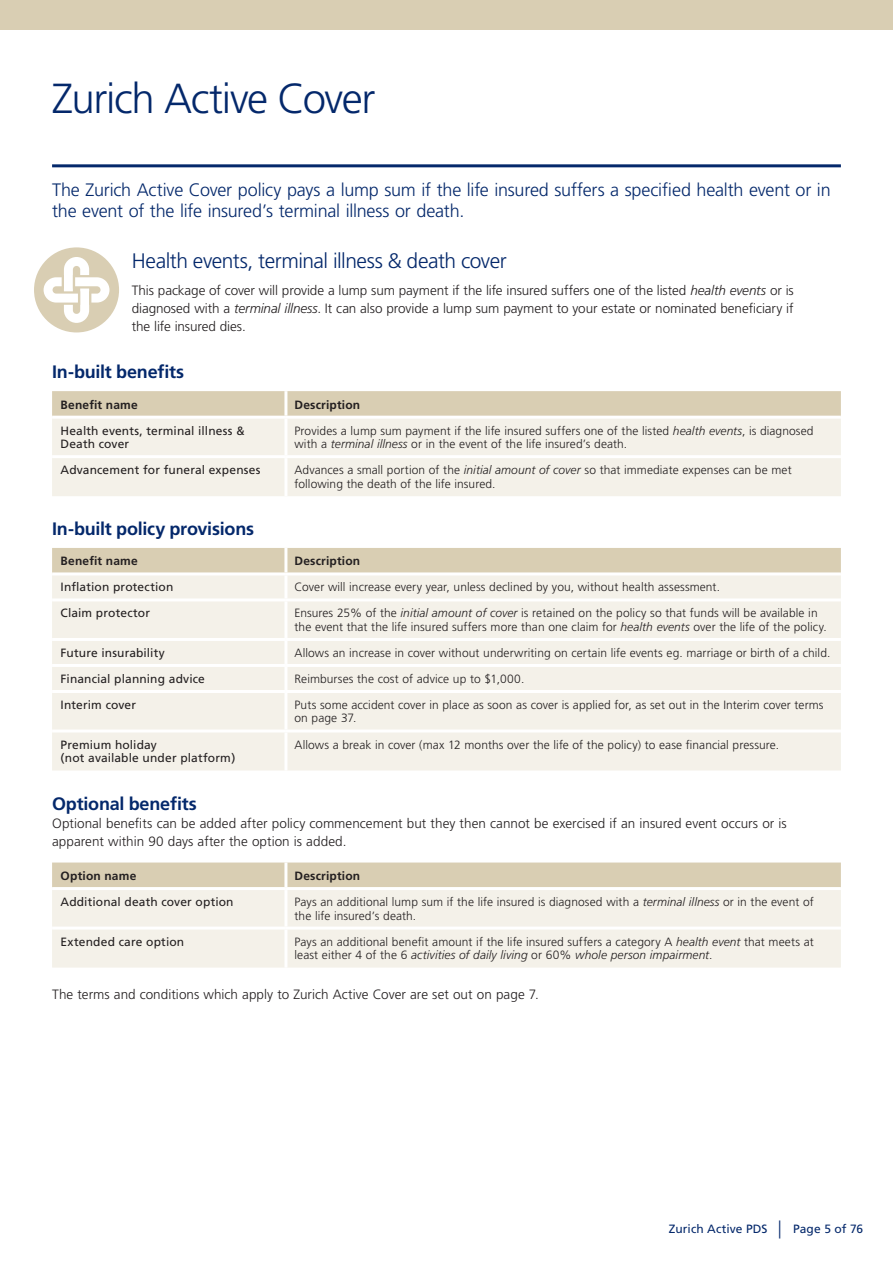
<style>
.page{position:relative;width:893px;height:1263px;background:#fff}
.page>*{position:absolute;margin:0;border:0;box-sizing:border-box;transform-origin:0 0}
.t1{font:300 42px "Frutiger";letter-spacing:-.035em;color:#04286b}
.t2{font:300 21px "Frutiger";letter-spacing:-.02em;color:#04286b}
.t3{font:300 18px/21px "Frutiger";letter-spacing:-.01em;color:#04286b}
.t4{font:700 18px "Frutiger";letter-spacing:-.01em;color:#04286b}
.t5{font:300 13.5px/18px "Frutiger";color:#231f20;text-align:justify}
.t6{font:300 12px/13.5px "Frutiger";letter-spacing:.005em;color:#231f20}
.t7{font:12px/13.5px "Frutiger";letter-spacing:.01em;color:#231f20}
.t8{font:700 12px "Frutiger";letter-spacing:.015em;color:#231f20}
.t9{font:12px "Frutiger";letter-spacing:.005em;color:#04286b}
.s1{font-style:italic}
.s2{font-size:18px}
</style>
<div class="page">
<svg style="left:52px;top:391px;width:789px;height:25px;background:#d9ceb4"></svg>
<div style="left:52px;top:419px;width:789px;height:77px;background:#f4f1e9"></div>
<hr style="left:284px;top:391px;width:3px;height:25px;background:#fff">
<hr style="left:284px;top:419px;width:3px;height:36px;background:#fff">
<hr style="left:52px;top:455px;width:234px;height:3px;background:#fff">
<hr style="left:286px;top:455px;width:555px;height:3px;background:#fff">
<hr style="left:284px;top:458px;width:3px;height:38px;background:#fff">
<div style="left:52px;top:548px;width:789px;height:24px;background:#d9ceb3"></div>
<div style="left:52px;top:575px;width:789px;height:195px;background:#f4f1e9"></div>
<hr style="left:284px;top:548px;width:3px;height:24px;background:#fff">
<hr style="left:284px;top:575px;width:3px;height:23px;background:#fff">
<hr style="left:52px;top:598px;width:234px;height:3px;background:#fff">
<hr style="left:286px;top:598px;width:555px;height:3px;background:#fff">
<hr style="left:284px;top:601px;width:3px;height:37px;background:#fff">
<hr style="left:52px;top:638px;width:234px;height:3px;background:#fff">
<hr style="left:286px;top:638px;width:555px;height:3px;background:#fff">
<hr style="left:284px;top:641px;width:3px;height:23px;background:#fff">
<hr style="left:52px;top:664px;width:234px;height:3px;background:#fff">
<hr style="left:286px;top:664px;width:555px;height:3px;background:#fff">
<hr style="left:284px;top:667px;width:3px;height:23px;background:#fff">
<hr style="left:52px;top:690px;width:234px;height:3px;background:#fff">
<hr style="left:286px;top:690px;width:555px;height:3px;background:#fff">
<hr style="left:284px;top:693px;width:3px;height:36px;background:#fff">
<hr style="left:52px;top:729px;width:234px;height:3px;background:#fff">
<hr style="left:286px;top:729px;width:555px;height:3px;background:#fff">
<hr style="left:284px;top:732px;width:3px;height:38px;background:#fff">
<div style="left:52px;top:862px;width:789px;height:25px;background:#d9ceb3"></div>
<div style="left:52px;top:890px;width:789px;height:77px;background:#f4f1e9"></div>
<hr style="left:284px;top:862px;width:3px;height:25px;background:#fff">
<hr style="left:284px;top:890px;width:3px;height:36px;background:#fff">
<hr style="left:52px;top:926px;width:234px;height:3px;background:#fff">
<hr style="left:286px;top:926px;width:555px;height:3px;background:#fff">
<hr style="left:284px;top:929px;width:3px;height:38px;background:#fff">
<div style="left:0;top:0;width:893px;height:30px;background:#d9ceb3"></div>
<hr style="left:52px;top:164px;width:789px;height:3px;background:#04286b">
<div style="left:34px;top:247px;width:85px;height:85px;background:#d9ceb3;border-radius:50%"></div>
<svg style="left:41px;top:255px;width:71px;height:70px"></svg>
<h1 class="t1" style="left:52px;top:75px;width:325px">Zurich Active Cover</h1>
<h3 class="t3" style="left:52px;top:180px;width:780px">The Zurich Active Cover policy pays a lump sum if the life insured suffers a specified health event or in the event of the life insured’s terminal illness or death.</h3>
<h2 class="t2" style="left:132px;top:249px;width:376px">Health events, terminal illness &amp; death cover</h2>
<p class="t5" style="left:132px;top:282px;width:664px">This package of cover will provide a lump sum payment if the life insured suffers one of the listed <span class="s1">health events</span> or is diagnosed with a <span class="s1">terminal illness</span>. It can also provide a lump sum payment to your estate or nominated beneficiary if the life insured dies.</p>
<h3 class="t4" style="left:52px;top:362px;width:134px">In-built benefits</h3>
<p class="t8" style="left:61px;top:397px;width:79px">Benefit name</p>
<p class="t8" style="left:294px;top:397px;width:67px">Description</p>
<p class="t7" style="left:61px;top:424px;width:186px">Health events, terminal illness &amp;<br>Death cover</p>
<p class="t6" style="left:294px;top:424px;width:521px">Provides a lump sum payment if the life insured suffers one of the listed <span class="s1">health events</span>, is diagnosed with a <span class="s1">terminal illness</span> or in the event of the life insured’s death.</p>
<p class="t7" style="left:61px;top:463px;width:201px">Advancement for funeral expenses</p>
<p class="t6" style="left:294px;top:463px;width:499px">Advances a small portion of the <span class="s1">initial amount of cover</span> so that immediate expenses can be met following the death of the life insured.</p>
<h3 class="t4" style="left:52px;top:518px;width:204px">In-built policy provisions</h3>
<p class="t8" style="left:61px;top:554px;width:79px">Benefit name</p>
<p class="t8" style="left:294px;top:554px;width:67px">Description</p>
<p class="t7" style="left:61px;top:581px;width:114px">Inflation protection</p>
<p class="t6" style="left:294px;top:581px;width:427px">Cover will increase every year, unless declined by you, without health assessment.</p>
<p class="t7" style="left:61px;top:607px;width:91px">Claim protector</p>
<p class="t6" style="left:294px;top:607px;width:534px">Ensures 25% of the <span class="s1">initial amount of cover</span> is retained on the policy so that funds will be available in the event that the life insured suffers more than one claim for <span class="s1">health events</span> over the life of the policy.</p>
<p class="t7" style="left:61px;top:646px;width:106px">Future insurability</p>
<p class="t6" style="left:294px;top:646px;width:537px">Allows an increase in cover without underwriting on certain life events eg. marriage or birth of a child.</p>
<p class="t7" style="left:61px;top:672px;width:146px">Financial planning advice</p>
<p class="t6" style="left:294px;top:672px;width:231px">Reimburses the cost of advice up to $1,000.</p>
<p class="t7" style="left:61px;top:698px;width:77px">Interim cover</p>
<p class="t6" style="left:294px;top:698px;width:531px">Puts some accident cover in place as soon as cover is applied for, as set out in the Interim cover terms on page 37.</p>
<p class="t7" style="left:61px;top:738px;width:176px">Premium holiday<br>(not available under platform)</p>
<p class="t6" style="left:294px;top:738px;width:486px">Allows a break in cover (max 12 months over the life of the policy) to ease financial pressure.</p>
<h3 class="t4" style="left:52px;top:793px;width:146px">Optional benefits</h3>
<p class="t5" style="left:52px;top:814px;width:736px">Optional benefits can be added after policy commencement but they then cannot be exercised if an insured event occurs or is apparent within 90 days after the option is added.</p>
<p class="t8" style="left:61px;top:869px;width:77px">Option name</p>
<p class="t8" style="left:294px;top:869px;width:67px">Description</p>
<p class="t7" style="left:61px;top:895px;width:175px">Additional death cover option</p>
<p class="t6" style="left:294px;top:895px;width:521px">Pays an additional lump sum if the life insured is diagnosed with a <span class="s1">terminal illness</span> or in the event of the life insured’s death.</p>
<p class="t7" style="left:61px;top:935px;width:125px">Extended care option</p>
<p class="t6" style="left:294px;top:935px;width:521px">Pays an additional benefit amount if the life insured suffers a category A <span class="s1">health event</span> that meets at least either 4 of the 6 <span class="s1">activities of daily living</span> or 60% <span class="s1">whole person impairment</span>.</p>
<p class="t5" style="left:52px;top:985px;width:488px">The terms and conditions which apply to Zurich Active Cover are set out on page 7.</p>
<p class="t9" style="left:669px;top:1222px;width:196px">Zurich Active PDS <span class="s2">|</span> Page 5 of 76</p>
</div>
